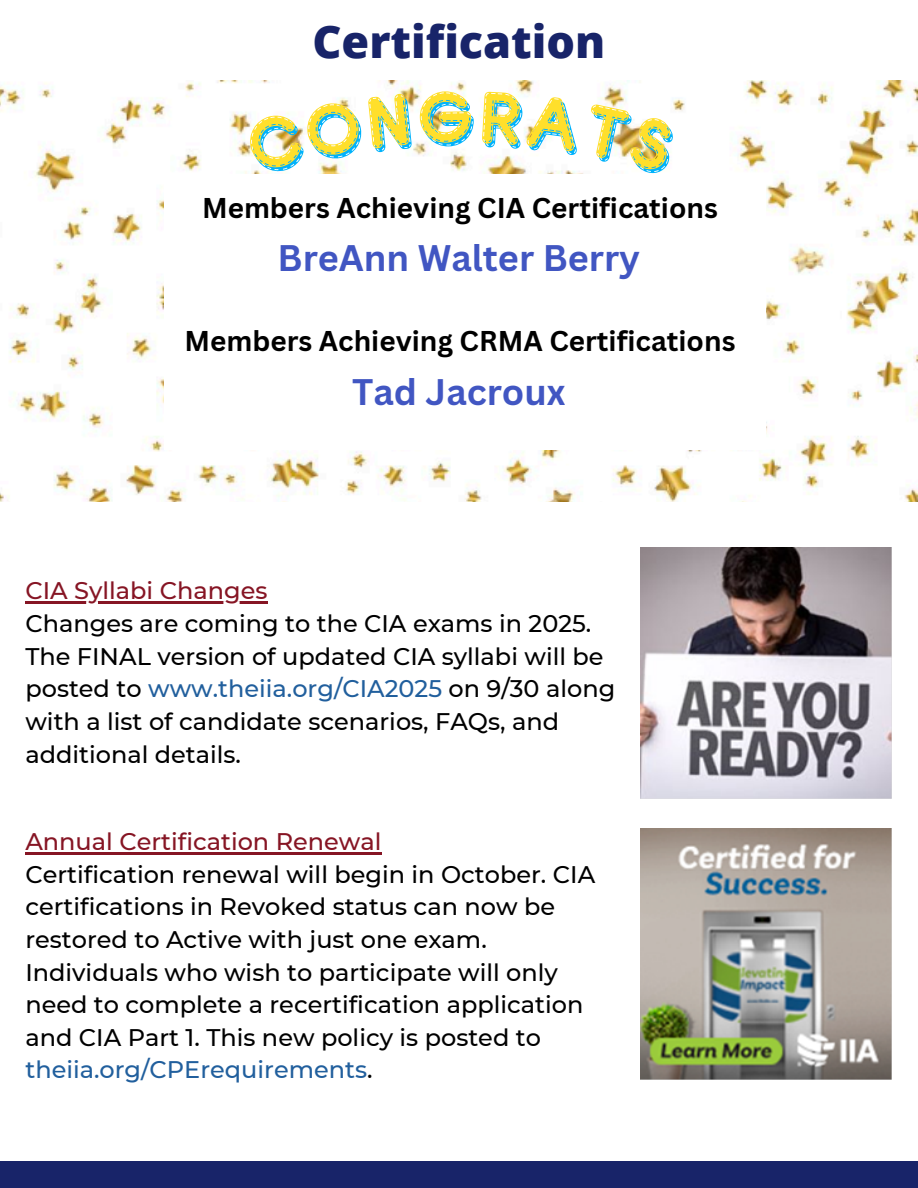
<style>
.page{position:relative;width:918px;height:1188px;background:#fff}
.page>*{position:absolute;margin:0;border:0;box-sizing:border-box;transform-origin:0 0}
.t1{font:800 45px "Open Sans";color:#182469}
.t2{font:700 36px "Canva Sans";color:#4156c2}
.t3{font:700 27.9px "Canva Sans";color:#000}
.t4{font:500 24px/32.7px "Montserrat";color:#000}
.t5{font:500 24px "Montserrat";color:#861524}
.s1{color:#215f9d}
</style>
<div class="page">
<div style="left:0;top:1162px;width:918px;height:26px;background:#182469"></div>
<hr style="left:0;top:80px;width:918px;height:1px;background:#000">
<img style="left:0;top:81px;width:918px;height:421px">
<div style="left:164px;top:174px;width:601px;height:276px;background:#fff"></div>
<img style="left:641px;top:548px;width:251px;height:251px">
<img style="left:641px;top:829px;width:251px;height:251px">
<hr style="left:25px;top:602px;width:242px;height:2px;background:#861524">
<hr style="left:25px;top:852px;width:357px;height:3px;background:#861524">
<svg style="left:244px;top:91px;width:166px;height:82px"></svg>
<svg style="left:419px;top:90px;width:53px;height:53px"></svg>
<svg style="left:484px;top:95px;width:195px;height:79px"></svg>
<h4 class="t1" style="left:312px;top:10px;width:294px">Certification</h4>
<p class="t3" style="left:202px;top:188px;width:517px">Members Achieving CIA Certifications</p>
<h2 class="t2" style="left:278px;top:233px;width:364px">BreAnn Walter Berry</h2>
<p class="t3" style="left:184px;top:322px;width:553px">Members Achieving CRMA Certifications</p>
<p class="t2" style="left:352px;top:366px;width:215px">Tad Jacroux</p>
<p class="t5" style="left:25px;top:576px;width:244px">CIA Syllabi Changes</p>
<p class="t4" style="left:25px;top:607px;width:591px">Changes are coming to the CIA exams in 2025.<br>The FINAL version of updated CIA syllabi will be posted to <span class="s1">www.theiia.org/CIA2025</span> on 9/30 along with a list of candidate scenarios, FAQs, and additional details.</p>
<p class="t5" style="left:25px;top:827px;width:358px">Annual Certification Renewal</p>
<p class="t4" style="left:25px;top:858px;width:571px">Certification renewal will begin in October. CIA certifications in Revoked status can now be restored to Active with just one exam.<br>Individuals who wish to participate will only need to complete a recertification application and CIA Part 1. This new policy is posted to <span class="s1">theiia.org/CPErequirements</span>.</p>
</div>
